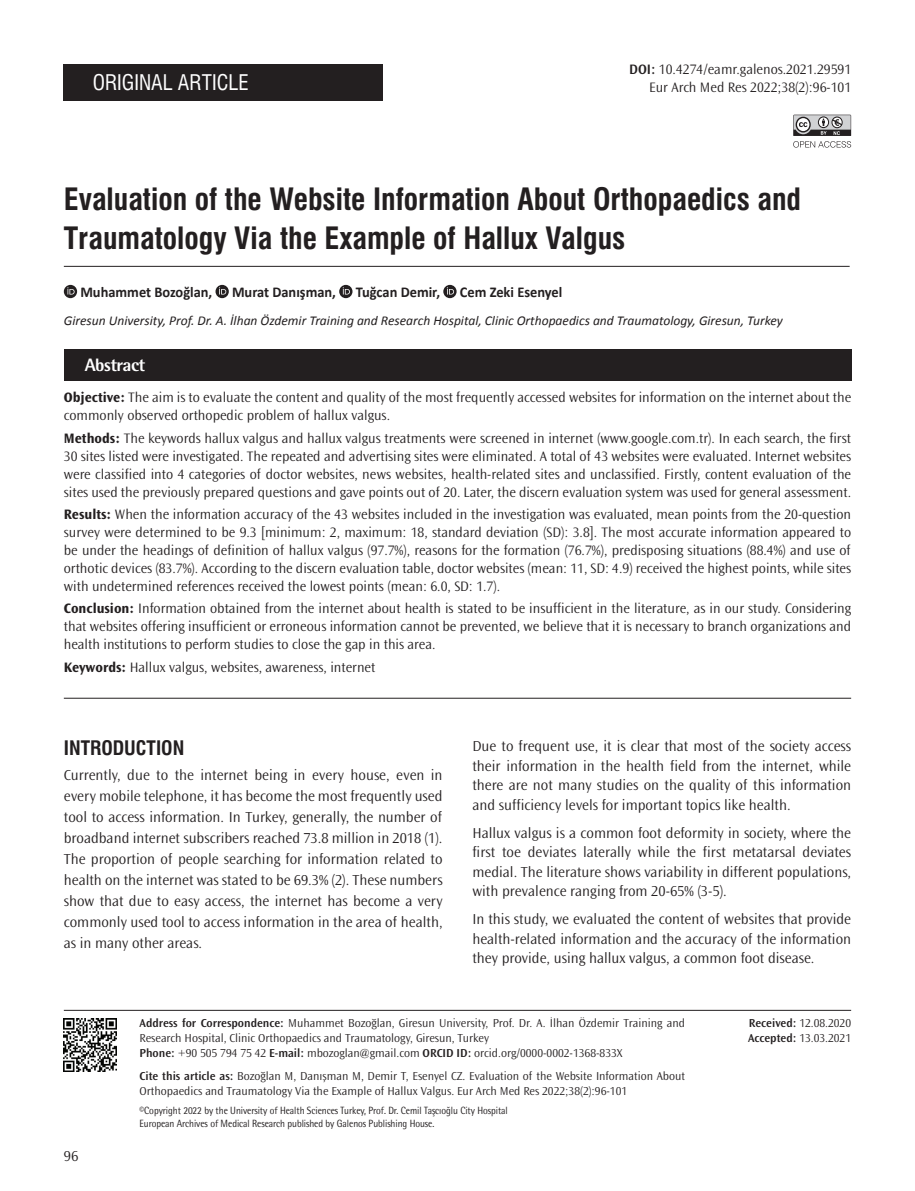
<style>
.page{position:relative;width:915px;height:1191px;background:#fff}
.page>*{position:absolute;margin:0;border:0;box-sizing:border-box;transform-origin:0 0}
.t1{font:30px/38.7px "Swiss Condensed Bold Tr";color:#231f20}
.t2{font:21px "Swiss Condensed Tr";color:#fff}
.t3{font:19.5px "Swiss Condensed Bold Tr";color:#231f20}
.t4{font:800 18px "Rotis Semi Sans Std";letter-spacing:-.025em;color:#fff}
.t5{font:300 15px/21px "Ocean Sans Std";color:#231f20;text-align:justify}
.t6{font:700 15px "Calibri";color:#231f20;scale:.96 1}
.t7{font:300 14.25px/18px "Ocean Sans Std";color:#231f20;text-align:justify}
.t8{font:italic 13.5px "Calibri";color:#231f20}
.t9{font:300 12px/15px "Ocean Sans Std";color:#231f20}
.t10{font:10.5px/13.5px "Rotis Semi Sans Std";letter-spacing:-.005em;color:#231f20;scale:.9 1}
.s1{font-weight:600}
.s2{font-weight:700}
</style>
<div class="page">
<hr style="left:64px;top:266px;width:785px;height:1px;background:#231f20">
<div style="left:64px;top:64px;width:319px;height:37px;background:#231f20"></div>
<hr style="left:64px;top:1010px;width:786px;height:1px;background:#231f20">
<svg style="left:793px;top:115px;width:57px;height:33px"></svg>
<img style="left:63px;top:1018px;width:53px;height:54px">
<hr style="left:64px;top:698px;width:786px;height:1px;background:#231f20">
<div style="left:64px;top:349px;width:786px;height:31px;background:#231f20"></div>
<svg style="left:64px;top:285px;width:13px;height:13px"></svg>
<svg style="left:67px;top:287px;width:8px;height:7px"></svg>
<svg style="left:215px;top:285px;width:14px;height:13px"></svg>
<svg style="left:219px;top:287px;width:7px;height:7px"></svg>
<svg style="left:339px;top:285px;width:13px;height:13px"></svg>
<svg style="left:342px;top:287px;width:8px;height:7px"></svg>
<svg style="left:443px;top:285px;width:13px;height:13px"></svg>
<svg style="left:446px;top:287px;width:8px;height:7px"></svg>
<h2 class="t2" style="left:93px;top:70px;width:158px">ORIGINAL ARTICLE</h2>
<p class="t7" style="left:629px;top:61px;width:223px"><span class="s1">DOI:</span> 10.4274/eamr.galenos.2021.29591</p>
<p class="t7" style="left:649px;top:79px;width:203px">Eur Arch Med Res 2022;38(2):96-101</p>
<h1 class="t1" style="left:64px;top:180px;width:738px">Evaluation of the Website Information About Orthopaedics and<br>Traumatology Via the Example of Hallux Valgus</h1>
<p class="t6" style="left:80px;top:282px;width:139px">Muhammet Bozoğlan,</p>
<p class="t6" style="left:232px;top:282px;width:110px">Murat Danışman,</p>
<p class="t6" style="left:355px;top:282px;width:89px">Tuğcan Demir,</p>
<p class="t6" style="left:459px;top:282px;width:108px">Cem Zeki Esenyel</p>
<p class="t8" style="left:64px;top:312px;width:720px">Giresun University, Prof. Dr. A. İlhan Özdemir Training and Research Hospital, Clinic Orthopaedics and Traumatology, Giresun, Turkey</p>
<p class="t4" style="left:85px;top:353px;width:62px">Abstract</p>
<p class="t7" style="left:64px;top:389px;width:788px"><span class="s2">Objective:</span> The aim is to evaluate the content and quality of the most frequently accessed websites for information on the internet about the commonly observed orthopedic problem of hallux valgus.</p>
<p class="t7" style="left:64px;top:429px;width:788px"><span class="s2">Methods:</span> The keywords hallux valgus and hallux valgus treatments were screened in internet (www.google.com.tr). In each search, the first 30 sites listed were investigated. The repeated and advertising sites were eliminated. A total of 43 websites were evaluated. Internet websites were classified into 4 categories of doctor websites, news websites, health-related sites and unclassified. Firstly, content evaluation of the sites used the previously prepared questions and gave points out of 20. Later, the discern evaluation system was used for general assessment.</p>
<p class="t7" style="left:64px;top:505px;width:788px"><span class="s2">Results:</span> When the information accuracy of the 43 websites included in the investigation was evaluated, mean points from the 20-question survey were determined to be 9.3 [minimum: 2, maximum: 18, standard deviation (SD): 3.8]. The most accurate information appeared to be under the headings of definition of hallux valgus (97.7%), reasons for the formation (76.7%), predisposing situations (88.4%) and use of orthotic devices (83.7%). According to the discern evaluation table, doctor websites (mean: 11, SD: 4.9) received the highest points, while sites with undetermined references received the lowest points (mean: 6.0, SD: 1.7).</p>
<p class="t7" style="left:64px;top:600px;width:788px"><span class="s2">Conclusion:</span> Information obtained from the internet about health is stated to be insufficient in the literature, as in our study. Considering that websites offering insufficient or erroneous information cannot be prevented, we believe that it is necessary to branch organizations and health institutions to perform studies to close the gap in this area.</p>
<p class="t7" style="left:64px;top:658px;width:313px"><span class="s2">Keywords:</span> Hallux valgus, websites, awareness, internet</p>
<h3 class="t3" style="left:64px;top:736px;width:122px">INTRODUCTION</h3>
<p class="t5" style="left:64px;top:765px;width:380px">Currently, due to the internet being in every house, even in every mobile telephone, it has become the most frequently used tool to access information. In Turkey, generally, the number of broadband internet subscribers reached 73.8 million in 2018 (1).<br>The proportion of people searching for information related to health on the internet was stated to be 69.3% (2). These numbers show that due to easy access, the internet has become a very commonly used tool to access information in the area of health, as in many other areas.</p>
<p class="t5" style="left:472px;top:736px;width:380px;line-height:19.5px">Due to frequent use, it is clear that most of the society access their information in the health field from the internet, while there are not many studies on the quality of this information and sufficiency levels for important topics like health.</p>
<p class="t5" style="left:472px;top:823px;width:380px;line-height:19.5px">Hallux valgus is a common foot deformity in society, where the first toe deviates laterally while the first metatarsal deviates medial. The literature shows variability in different populations, with prevalence ranging from 20-65% (3-5).</p>
<p class="t5" style="left:472px;top:909px;width:380px;line-height:19.5px">In this study, we evaluated the content of websites that provide health-related information and the accuracy of the information they provide, using hallux valgus, a common foot disease.</p>
<p class="t5" style="left:64px;top:1146px;width:16px">96</p>
<p class="t9" style="left:139px;top:1016px;width:547px"><span class="s1">Address for Correspondence:</span> Muhammet Bozoğlan, Giresun University, Prof. Dr. A. İlhan Özdemir Training and<br>Research Hospital, Clinic Orthopaedics and Traumatology, Giresun, Turkey<br><span class="s1">Phone:</span> +90 505 794 75 42 <span class="s1">E-mail:</span> mbozoglan@gmail.com <span class="s1">ORCID ID:</span> orcid.org/0000-0002-1368-833X</p>
<p class="t9" style="left:139px;top:1068px;width:547px"><span class="s1">Cite this article as:</span> Bozoğlan M, Danışman M, Demir T, Esenyel CZ. Evaluation of the Website Information About<br>Orthopaedics and Traumatology Via the Example of Hallux Valgus. Eur Arch Med Res 2022;38(2):96-101</p>
<p class="t10" style="left:139px;top:1103px;width:410px">©Copyright 2022 by the University of Health Sciences Turkey, Prof. Dr. Cemil Taşcıoğlu City Hospital<br>European Archives of Medical Research published by Galenos Publishing House.</p>
<p class="t9" style="left:747px;top:1016px;width:105px"><span class="s1">Received:</span> 12.08.2020<br><span class="s1">Accepted:</span> 13.03.2021</p>
</div>
